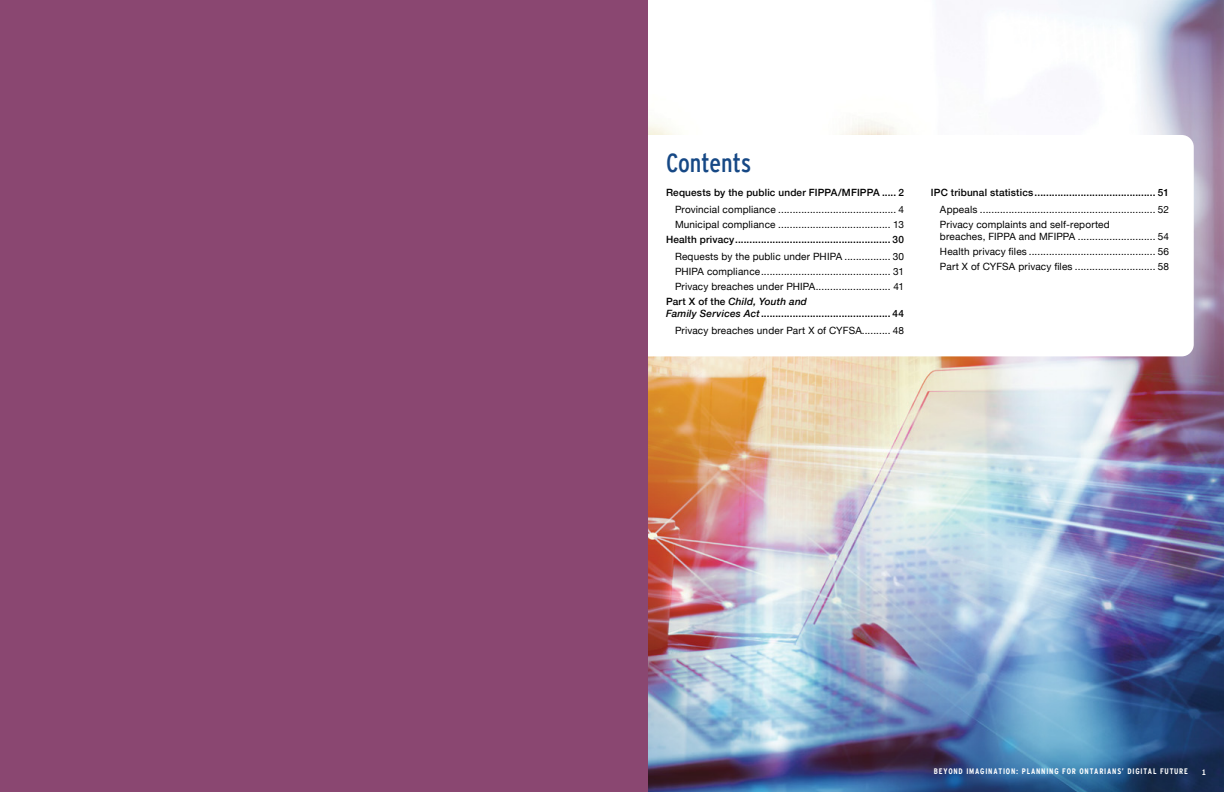
<style>
.page{position:relative;width:1224px;height:792px;background:#fff}
.page>*{position:absolute;margin:0;border:0;box-sizing:border-box;transform-origin:0 0}
.t1{font:26px "Interstate Cond Mono";color:#164885}
.t2{font:10px/15px "Helvetica Neue";letter-spacing:.015em;color:#000}
.t3{font:500 10px/17px "Helvetica Neue";letter-spacing:.015em;color:#000;text-align:right}
.t4{font:italic 500 10px "Helvetica Neue";letter-spacing:.02em;color:#000}
.t5{font:700 8px "Interstate Cond Mono";letter-spacing:.1em;color:#fff}
.s1{font-style:normal}
.s2{font-style:italic}
.s3{font-weight:400}
</style>
<div class="page">
<img style="left:648px;top:0;width:576px;height:792px">
<div style="left:625px;top:135px;width:569px;height:221px;background:#fff;border-radius:12px"></div>
<div style="left:0;top:0;width:648px;height:792px;background:#8a4771"></div>
<h1 class="t1" style="left:666px;top:148px;width:87px">Contents</h1>
<p class="t3" style="left:666px;top:183px;width:239px">Requests by the public under FIPPA/MFIPPA ..... 2</p>
<p class="t2" style="left:675px;top:202px;width:231px">Provincial compliance ......................................... 4<br>Municipal compliance ....................................... 13</p>
<p class="t3" style="left:666px;top:230px;width:239px">Health privacy...................................................... 30</p>
<p class="t2" style="left:675px;top:249px;width:230px">Requests by the public under PHIPA ................ 30</p>
<p class="t2" style="left:675px;top:264px;width:230px">PHIPA compliance............................................. 31</p>
<p class="t2" style="left:675px;top:279px;width:230px">Privacy breaches under PHIPA.......................... 41</p>
<p class="t4" style="left:666px;top:293px;width:143px"><span class="s1">Part X of the</span> Child, Youth and</p>
<p class="t3" style="left:666px;top:304px;width:240px"><span class="s2">Family Services Act</span>............................................. 44<br><span class="s3">Privacy breaches under Part X of CYFSA.......... 48</span></p>
<p class="t3" style="left:931px;top:183px;width:240px">IPC tribunal statistics .......................................... 51</p>
<p class="t2" style="left:940px;top:202px;width:230px">Appeals ............................................................. 52<br>Privacy complaints and self-reported</p>
<p class="t2" style="left:940px;top:229px;width:231px;text-align:justify">breaches, FIPPA and MFIPPA ........................... 54<br>Health privacy files ............................................ 56<br>Part X of CYFSA privacy files ............................ 58</p>
<p class="t5" style="left:934px;top:767px;width:256px">BEYOND IMAGINATION: PLANNING FOR ONTARIANS’ DIGITAL FUTURE</p>
<p class="t5" style="left:1202px;top:768px;width:6px">1</p>
</div>
